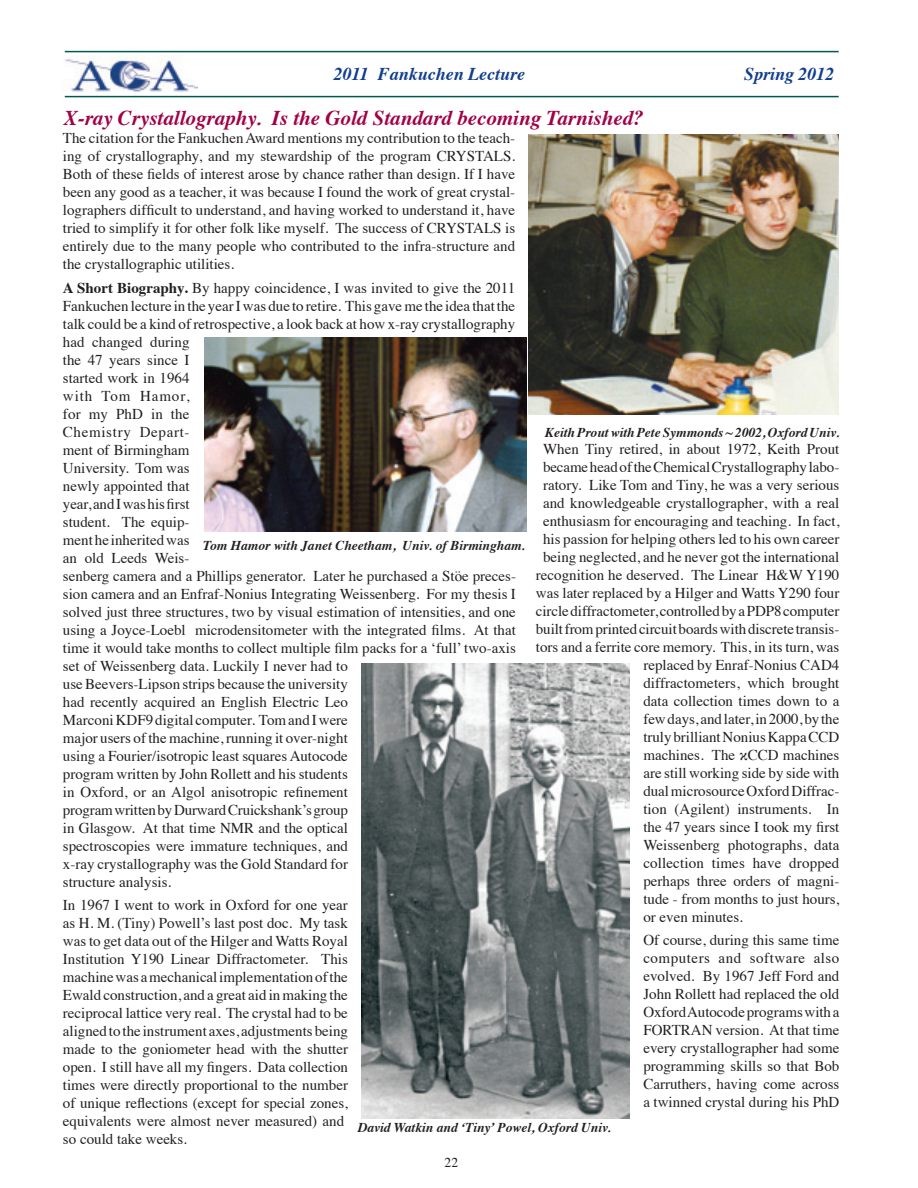
<style>
.page{position:relative;width:918px;height:1188px;background:#fff}
.page>*{position:absolute;margin:0;border:0;box-sizing:border-box;transform-origin:0 0}
.Header_14__bold__ita{font:italic 700 21px "Times";color:#a30146}
.Heading_12__bold__it{font:italic 700 18px "Times";color:#103d8c}
.Body____05_after{font:15px/18px "Times";color:#231f20;text-align:justify}
.legend__bold_ital__9{font:italic 700 13.5px "Times";color:#231f20}
.PageMaker_Defaults{font:13.5px "Times";color:#231f20}
.s1{font-weight:700}
</style>
<div class="page">
<hr style="left:65px;top:96px;width:774px;height:1px;background:#005953">
<hr style="left:65px;top:51px;width:774px;height:1px;background:#005953">
<img style="left:64px;top:56px;width:134px;height:36px">
<img style="left:205px;top:338px;width:322px;height:193px">
<img style="left:362px;top:663px;width:268px;height:456px">
<img style="left:529px;top:135px;width:310px;height:280px">
<p class="Heading_12__bold__it" style="left:334px;top:57px;width:193px">2011 Fankuchen Lecture</p>
<p class="Header_14__bold__ita" style="left:64px;top:98px;width:582px">X-ray Crystallography. Is the Gold Standard becoming Tarnished?</p>
<p class="Heading_12__bold__it" style="left:744px;top:57px;width:92px">Spring 2012</p>
<p class="Body____05_after" style="left:63px;top:128px;width:454px">The citation for the Fankuchen Award mentions my contribution to the teach&shy;ing of crystallography, and my stewardship of the program CRYSTALS.<br>Both of these fields of interest arose by chance rather than design. If I have been any good as a teacher, it was because I found the work of great crystal&shy;lographers difficult to understand, and having worked to understand it, have tried to simplify it for other folk like myself. The success of CRYSTALS is entirely due to the many people who contributed to the infra-structure and the crystallographic utilities.</p>
<p class="Body____05_after" style="left:63px;top:277px;width:455px;text-align:left"><span class="s1">A Short Biography.</span> By happy coincidence, I was invited to give the 2011<br>Fankuchen lecture in the year I was due to retire. This gave me the idea that the talk could be a kind of retrospective, a look back at how x-ray crystallography had changed during<br>the 47 years since I<br>started work in 1964<br>with Tom Hamor,<br>for my PhD in the<br>Chemistry Depart-<br>ment of Birmingham<br>University. Tom was<br>newly appointed that<br>year, and I was his first<br>student. The equip-<br>ment he inherited was<br>an old Leeds Weis-<br>senberg camera and a Phillips generator. Later he purchased a Stӧe preces&shy;sion camera and an Enfraf-Nonius Integrating Weissenberg. For my thesis I solved just three structures, two by visual estimation of intensities, and one using a Joyce-Loebl microdensitometer with the integrated films. At that time it would take months to collect multiple film packs for a ‘full’ two-axis set of Weissenberg data. Luckily I never had to<br>use Beevers-Lipson strips because the university<br>had recently acquired an English Electric Leo<br>Marconi KDF9 digital computer. Tom and I were<br>major users of the machine, running it over-night<br>using a Fourier/isotropic least squares Autocode<br>program written by John Rollett and his students<br>in Oxford, or an Algol anisotropic refinement<br>program written by Durward Cruickshank’s group<br>in Glasgow. At that time NMR and the optical<br>spectroscopies were immature techniques, and<br>x-ray crystallography was the Gold Standard for<br>structure analysis.</p>
<p class="Body____05_after" style="left:63px;top:895px;width:287px;text-align:left">In 1967 I went to work in Oxford for one year as H. M. (Tiny) Powell’s last post doc. My task was to get data out of the Hilger and Watts Royal Institution Y190 Linear Diffractometer. This machine was a mechanical implementation of the Ewald construction, and a great aid in making the reciprocal lattice very real. The crystal had to be aligned to the instrument axes, adjustments being made to the goniometer head with the shutter open. I still have all my fingers. Data collection times were directly proportional to the number of unique reflections (except for special zones, equivalents were almost never measured) and so could take weeks.</p>
<p class="legend__bold_ital__9" style="left:545px;top:419px;width:296px">Keith Prout with Pete Symmonds ~ 2002, Oxford Univ.</p>
<p class="Body____05_after" style="left:543px;top:439px;width:298px">When Tiny retired, in about 1972, Keith Prout</p>
<p class="Body____05_after" style="left:543px;top:457px;width:298px">became head of the Chemical Crystallography labo-</p>
<p class="Body____05_after" style="left:543px;top:475px;width:298px">ratory. Like Tom and Tiny, he was a very serious</p>
<p class="Body____05_after" style="left:543px;top:493px;width:298px">and knowledgeable crystallographer, with a real</p>
<p class="Body____05_after" style="left:543px;top:511px;width:298px">enthusiasm for encouraging and teaching. In fact,</p>
<p class="Body____05_after" style="left:543px;top:529px;width:298px">his passion for helping others led to his own career</p>
<p class="Body____05_after" style="left:543px;top:547px;width:298px">being neglected, and he never got the international</p>
<p class="Body____05_after" style="left:536px;top:565px;width:305px">recognition he deserved. The Linear H&amp;W Y190</p>
<p class="Body____05_after" style="left:536px;top:583px;width:305px">was later replaced by a Hilger and Watts Y290 four</p>
<p class="Body____05_after" style="left:536px;top:601px;width:305px">circle diffractometer, controlled by a PDP8 computer</p>
<p class="Body____05_after" style="left:536px;top:619px;width:305px">built from printed circuit boards with discrete transis-</p>
<p class="Body____05_after" style="left:536px;top:637px;width:305px">tors and a ferrite core memory. This, in its turn, was</p>
<p class="Body____05_after" style="left:643px;top:655px;width:198px">replaced by Enraf-Nonius CAD4</p>
<p class="Body____05_after" style="left:643px;top:673px;width:198px">diffractometers, which brought</p>
<p class="Body____05_after" style="left:643px;top:691px;width:198px">data collection times down to a</p>
<p class="Body____05_after" style="left:643px;top:709px;width:198px">few days, and later, in 2000, by the</p>
<p class="Body____05_after" style="left:643px;top:727px;width:198px">truly brilliant Nonius Kappa CCD</p>
<p class="Body____05_after" style="left:643px;top:745px;width:198px">machines. The κCCD machines</p>
<p class="Body____05_after" style="left:643px;top:763px;width:198px">are still working side by side with</p>
<p class="Body____05_after" style="left:643px;top:781px;width:198px">dual microsource Oxford Diffrac-</p>
<p class="Body____05_after" style="left:643px;top:799px;width:197px">tion (Agilent) instruments. In</p>
<p class="Body____05_after" style="left:643px;top:817px;width:198px">the 47 years since I took my first</p>
<p class="Body____05_after" style="left:643px;top:835px;width:198px">Weissenberg photographs, data</p>
<p class="Body____05_after" style="left:643px;top:853px;width:197px">collection times have dropped</p>
<p class="Body____05_after" style="left:643px;top:871px;width:198px">perhaps three orders of magni-</p>
<p class="Body____05_after" style="left:643px;top:889px;width:198px">tude - from months to just hours,</p>
<p class="Body____05_after" style="left:643px;top:907px;width:101px">or even minutes.</p>
<p class="Body____05_after" style="left:643px;top:930px;width:198px">Of course, during this same time computers and software also evolved. By 1967 Jeff Ford and John Rollett had replaced the old Oxford Autocode programs with a FORTRAN version. At that time every crystallographer had some programming skills so that Bob Carruthers, having come across a twinned crystal during his PhD</p>
<p class="legend__bold_ital__9" style="left:203px;top:533px;width:323px">Tom Hamor with Janet Cheetham, Univ. of Birmingham.</p>
<p class="legend__bold_ital__9" style="left:358px;top:1115px;width:255px">David Watkin and ‘Tiny’ Powel, Oxford Univ.</p>
<p class="PageMaker_Defaults" style="left:445px;top:1150px;width:15px">22</p>
</div>
